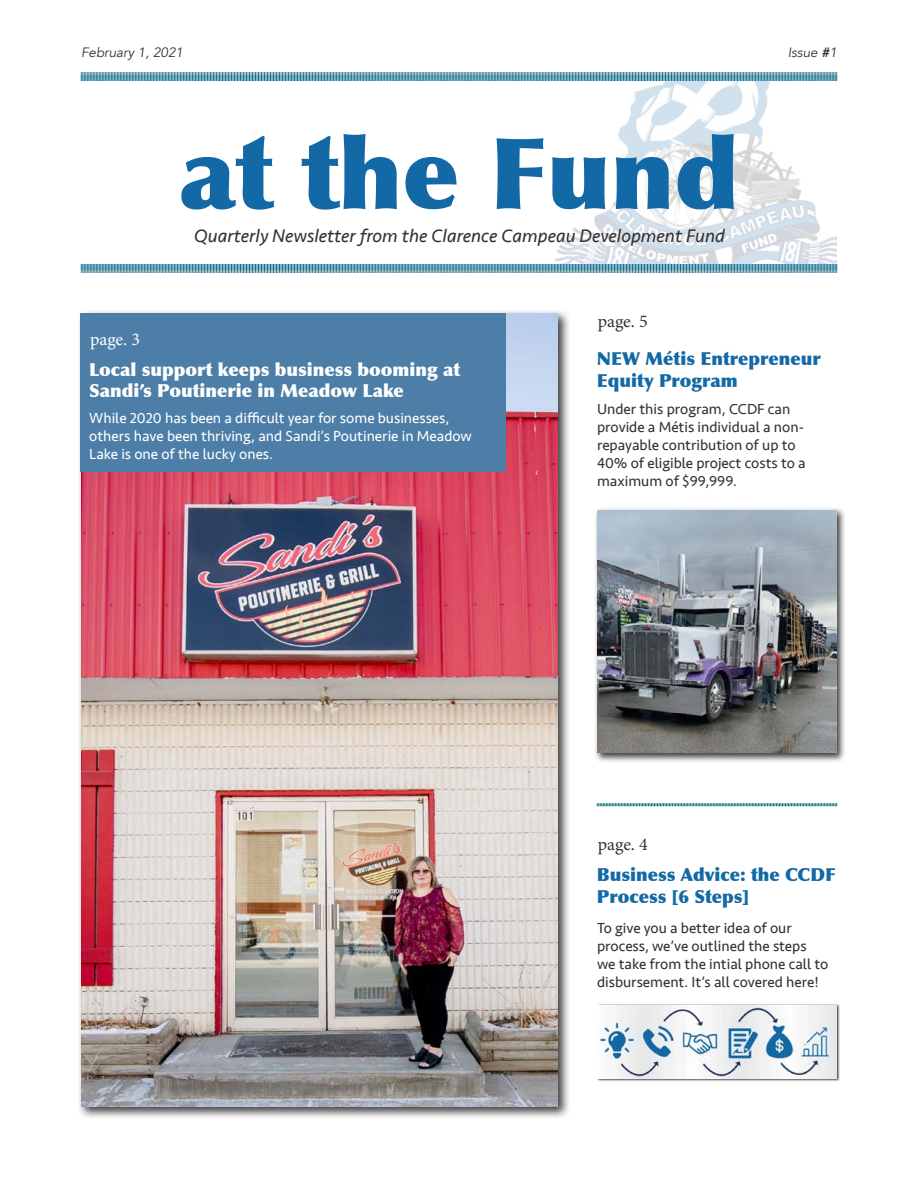
<style>
.page{position:relative;width:918px;height:1188px;background:#fff}
.page>*{position:absolute;margin:0;border:0;box-sizing:border-box;transform-origin:0 0}
.t1{font:900 99px "Optima";color:#1369a6}
.t2{font:italic 18.75px "Seravek";color:#333334}
.t3{font:900 18px/21.6px "Optima";color:#1369a6}
.t4{font:900 18px/21.6px "Optima";color:#fff}
.t5{font:18px "Minion Pro";letter-spacing:-.005em;color:#333334}
.t6{font:18px "Minion Pro";color:#fff}
.t7{font:15px/18px "Seravek";color:#333334}
.t8{font:15px/18px "Seravek";color:#fff}
.t9{font:italic 13.5px "Avenir";color:#333334}
.s1{font-weight:800}
</style>
<div class="page">
<div style="left:594px;top:507px;width:253px;height:256px;background:#000;opacity:.75"></div>
<img style="left:597px;top:510px;width:240px;height:243px">
<img style="left:555px;top:82px;width:281px;height:181px">
<div style="left:77px;top:309px;width:494px;height:811px;background:#000;opacity:.75"></div>
<img style="left:81px;top:314px;width:477px;height:793px">
<svg style="left:81px;top:72px;width:756px;height:10px;background:#77a9bd"></svg>
<svg style="left:81px;top:263px;width:756px;height:10px;background:#77a9bc"></svg>
<div style="left:80px;top:314px;width:426px;height:158px;background:#4c7ea7"></div>
<div style="left:597px;top:1004px;width:243px;height:77px;background:#000;opacity:.75"></div>
<img style="left:598px;top:1005px;width:239px;height:74px">
<svg style="left:597px;top:803px;width:240px;height:3px"></svg>
<p class="t9" style="left:81px;top:44px;width:104px">February 1, 2021</p>
<p class="t9" style="left:788px;top:44px;width:51px">Issue <span class="s1">#</span>1</p>
<h1 class="t1" style="left:179px;top:114px;width:561px">at the Fund</h1>
<p class="t2" style="left:194px;top:221px;width:532px">Quarterly Newsletter from the Clarence Campeau Development Fund</p>
<p class="t5" style="left:598px;top:309px;width:51px">page. 5</p>
<p class="t3" style="left:597px;top:348px;width:225px">NEW Métis Entrepreneur<br>Equity Program</p>
<p class="t6" style="left:90px;top:327px;width:51px">page. 3</p>
<p class="t4" style="left:89px;top:359px;width:372px">Local support keeps business booming at<br>Sandi’s Poutinerie in Meadow Lake</p>
<p class="t8" style="left:89px;top:409px;width:384px">While 2020 has been a difficult year for some businesses, others have been thriving, and Sandi’s Poutinerie in Meadow<br>Lake is one of the lucky ones.</p>
<p class="t7" style="left:597px;top:400px;width:210px">Under this program, CCDF can provide a Métis individual a non&shy;repayable contribution of up to<br>40% of eligible project costs to a maximum of $99,999.</p>
<p class="t5" style="left:598px;top:832px;width:51px">page. 4</p>
<p class="t3" style="left:597px;top:864px;width:240px">Business Advice: the CCDF<br>Process [6 Steps]</p>
<p class="t7" style="left:597px;top:919px;width:233px">To give you a better idea of our process, we’ve outlined the steps we take from the intial phone call to disbursement. It’s all covered here!</p>
</div>
